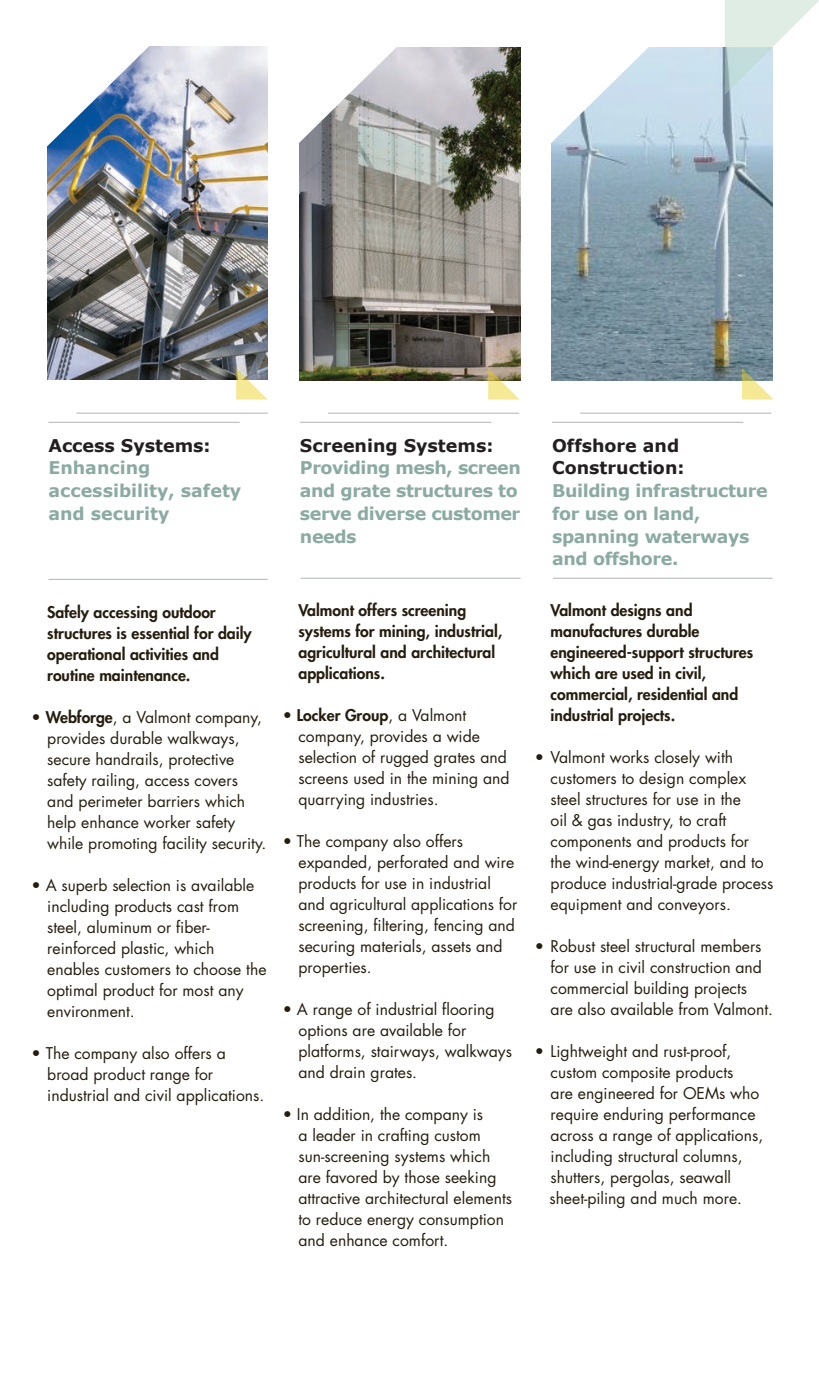
<style>
.page{position:relative;width:819px;height:1386px;background:#fff}
.page>*{position:absolute;margin:0;border:0;box-sizing:border-box;transform-origin:0 0}
.t1{font:700 17.5px/22.8px "Verdana";letter-spacing:-.02em;color:#8baba2}
.t2{font:700 17.5px/22.8px "Verdana";color:#231f20}
.t3{font:700 17.5px/22.8px "Verdana";color:#8baba2}
.t4{font:15.75px/21px "Futura Std";color:#251d0e}
.t5{font:800 15.75px/21px "Futura Std";color:#251d0e}
.s1{font-weight:800}
</style>
<div class="page">
<img style="left:48px;top:47px;width:220px;height:333px">
<img style="left:552px;top:47px;width:221px;height:333px">
<img style="left:47px;top:46px;width:140px;height:123px">
<hr style="left:48px;top:422px;width:192px;height:1px;background:#b2b3b7">
<hr style="left:76px;top:413px;width:192px;height:1px;background:#b2b3b7">
<hr style="left:48px;top:579px;width:220px;height:1px;background:#b2b3b7">
<svg style="left:236px;top:368px;width:32px;height:32px"></svg>
<img style="left:300px;top:47px;width:220px;height:333px">
<svg style="left:299px;top:47px;width:137px;height:122px"></svg>
<hr style="left:300px;top:422px;width:191px;height:1px;background:#b2b3b7">
<hr style="left:328px;top:413px;width:191px;height:1px;background:#b2b3b7">
<hr style="left:301px;top:578px;width:220px;height:1px;background:#b2b3b7">
<svg style="left:488px;top:368px;width:32px;height:32px"></svg>
<svg style="left:551px;top:47px;width:137px;height:122px"></svg>
<hr style="left:552px;top:422px;width:191px;height:1px;background:#b2b3b7">
<hr style="left:580px;top:413px;width:191px;height:1px;background:#b2b3b7">
<hr style="left:553px;top:578px;width:220px;height:1px;background:#b2b3b7">
<svg style="left:742px;top:368px;width:32px;height:32px"></svg>
<svg style="left:725px;top:0;width:94px;height:95px"></svg>
<p class="t2" style="left:48px;top:434px;width:164px">Access Systems:</p>
<p class="t3" style="left:48px;top:457px;width:194px">Enhancing accessibility, safety and security</p>
<p class="t5" style="left:47px;top:601px;width:206px">Safely accessing outdoor structures is essential for daily operational activities and routine maintenance.</p>
<p class="t4" style="left:47px;top:707px;width:221px;text-indent:-16px">• <span class="s1">Webforge</span>, a Valmont company, provides durable walkways, secure handrails, protective safety railing, access covers and perimeter barriers which help enhance worker safety while promoting facility security.</p>
<p class="t4" style="left:47px;top:875px;width:221px;text-indent:-16px">• A superb selection is available including products cast from steel, aluminum or fiber&shy;reinforced plastic, which enables customers to choose the optimal product for most any environment.</p>
<p class="t4" style="left:47px;top:1043px;width:219px;text-indent:-16px">• The company also offers a broad product range for industrial and civil applications.</p>
<p class="t2" style="left:300px;top:434px;width:195px">Screening Systems:</p>
<p class="t1" style="left:300px;top:457px;width:222px">Providing mesh, screen and grate structures to serve diverse customer needs</p>
<p class="t5" style="left:299px;top:600px;width:205px">Valmont offers screening systems for mining, industrial, agricultural and architectural applications.</p>
<p class="t4" style="left:299px;top:705px;width:213px;text-indent:-16px">• <span class="s1">Locker Group</span>, a Valmont company, provides a wide selection of rugged grates and screens used in the mining and quarrying industries.</p>
<p class="t4" style="left:299px;top:831px;width:220px;text-indent:-16px">• The company also offers expanded, perforated and wire products for use in industrial and agricultural applications for screening, filtering, fencing and securing materials, assets and properties.</p>
<p class="t4" style="left:299px;top:999px;width:215px;text-indent:-16px">• A range of industrial flooring options are available for platforms, stairways, walkways and drain grates.</p>
<p class="t4" style="left:299px;top:1104px;width:215px;text-indent:-16px">• In addition, the company is<br>a leader in crafting custom sun-screening systems which are favored by those seeking attractive architectural elements to reduce energy consumption and enhance comfort.</p>
<p class="t2" style="left:552px;top:434px;width:134px">Offshore and<br>Construction:</p>
<p class="t1" style="left:552px;top:480px;width:217px">Building infrastructure for use on land, spanning waterways and offshore.</p>
<p class="t5" style="left:551px;top:600px;width:204px">Valmont designs and manufactures durable engineered-support structures which are used in civil, commercial, residential and industrial projects.</p>
<p class="t4" style="left:551px;top:747px;width:224px;text-indent:-16px">• Valmont works closely with customers to design complex steel structures for use in the<br>oil &amp; gas industry, to craft components and products for<br>the wind-energy market, and to produce industrial-grade process equipment and conveyors.</p>
<p class="t4" style="left:551px;top:936px;width:224px;text-indent:-16px">• Robust steel structural members for use in civil construction and commercial building projects are also available from Valmont.</p>
<p class="t4" style="left:549px;top:1041px;width:215px;text-indent:-15px">• Lightweight and rust-proof, custom composite products<br>are engineered for OEMs who require enduring performance across a range of applications, including structural columns, shutters, pergolas, seawall sheet-piling and much more.</p>
</div>
